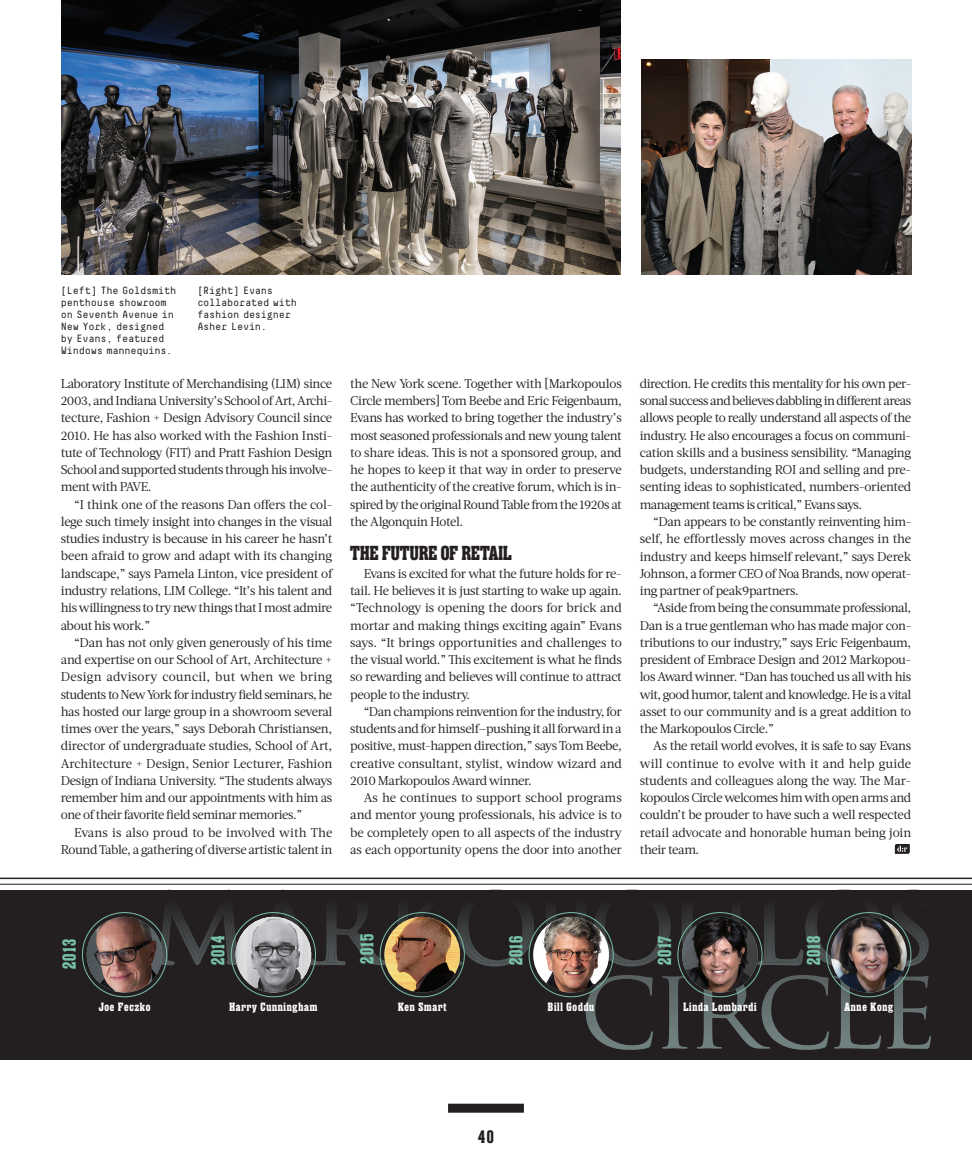
<style>
.page{position:relative;width:972px;height:1175px;background:#fff}
.page>*{position:absolute;margin:0;border:0;box-sizing:border-box;transform-origin:0 0}
.t1{font:700 20.25px "Rama Slab E";letter-spacing:.005em;color:#231f20}
.t2{font:700 18.75px "Rama Slab E";letter-spacing:.065em;color:#79c1a9}
.t3{font:700 18px "Rama Slab E";color:#231f20}
.t4{font:12.75px/17.2px "Acta";letter-spacing:-.03em;color:#231f20;text-align:justify}
.t5{font:700 12px "Rama Slab E";letter-spacing:.065em;color:#fff}
.t6{font:10.5px/12px "Decima Mono";letter-spacing:-.03em;color:#231f20}
</style>
<div class="page">
<div style="left:0;top:889px;width:972px;height:170px;background:#231f20"></div>
<svg style="left:152px;top:889px;width:435px;height:77px"></svg>
<svg style="left:593px;top:889px;width:154px;height:77px"></svg>
<svg style="left:756px;top:889px;width:127px;height:77px"></svg>
<svg style="left:890px;top:889px;width:39px;height:77px"></svg>
<svg style="left:586px;top:975px;width:67px;height:74px"></svg>
<svg style="left:662px;top:976px;width:25px;height:72px"></svg>
<svg style="left:695px;top:975px;width:236px;height:74px"></svg>
<hr style="left:0;top:877px;width:972px;height:2px;background:#231f20">
<hr style="left:0;top:883px;width:972px;height:1px;background:#231f20">
<div style="left:448px;top:1103px;width:76px;height:9px;background:#231f20"></div>
<img style="left:87px;top:917px;width:75px;height:75px;border-radius:38px">
<img style="left:236px;top:917px;width:75px;height:75px;border-radius:38px">
<img style="left:384px;top:917px;width:76px;height:75px;border-radius:38px">
<img style="left:533px;top:917px;width:76px;height:75px;border-radius:38px">
<img style="left:831px;top:917px;width:76px;height:75px;border-radius:38px">
<img style="left:682px;top:917px;width:76px;height:75px;border-radius:38px">
<svg style="left:895px;top:844px;width:15px;height:9px"></svg>
<img style="left:62px;top:0;width:559px;height:274px">
<img style="left:641px;top:59px;width:270px;height:215px">
<p class="t6" style="left:61px;top:284px;width:117px">[Left] The Goldsmith penthouse showroom on Seventh Avenue in<br>New York, designed by Evans, featured<br>Windows mannequins.</p>
<p class="t6" style="left:197px;top:284px;width:101px">[Right] Evans collaborated with fashion designer<br>Asher Levin.</p>
<p class="t4" style="left:61px;top:375px;width:273px">Laboratory Institute of Merchandising (LIM) since 2003, and Indiana University’s School of Art, Archi&shy;tecture, Fashion + Design Advisory Council since 2010. He has also worked with the Fashion Insti&shy;tute of Technology (FIT) and Pratt Fashion Design School and supported students through his involve&shy;ment with PAVE.</p>
<p class="t4" style="left:61px;top:496px;width:273px;text-indent:14px">“I think one of the reasons Dan offers the col&shy;lege such timely insight into changes in the visual studies industry is because in his career he hasn’t been afraid to grow and adapt with its changing landscape,” says Pamela Linton, vice president of industry relations, LIM College. “It’s his talent and his willingness to try new things that I most admire about his work.”</p>
<p class="t4" style="left:61px;top:634px;width:273px;text-indent:14px">“Dan has not only given generously of his time and expertise on our School of Art, Architecture + Design advisory council, but when we bring students to New York for industry field seminars, he has hosted our large group in a showroom several times over the years,” says Deborah Christiansen, director of undergraduate studies, School of Art, Architecture + Design, Senior Lecturer, Fashion Design of Indiana University. “The students always remember him and our appointments with him as one of their favorite field seminar memories.”</p>
<p class="t4" style="left:61px;top:823px;width:273px;text-align:right">Evans is also proud to be involved with The<br>Round Table, a gathering of diverse artistic talent in</p>
<p class="t4" style="left:350px;top:375px;width:273px">the New York scene. Together with [Markopoulos Circle members] Tom Beebe and Eric Feigenbaum, Evans has worked to bring together the industry’s most seasoned professionals and new young talent to share ideas. This is not a sponsored group, and he hopes to keep it that way in order to preserve the authenticity of the creative forum, which is in&shy;spired by the original Round Table from the 1920s at the Algonquin Hotel.</p>
<h1 class="t1" style="left:350px;top:542px;width:163px">THE FUTURE OF RETAIL</h1>
<p class="t4" style="left:350px;top:565px;width:273px;text-indent:14px">Evans is excited for what the future holds for re&shy;tail. He believes it is just starting to wake up again. “Technology is opening the doors for brick and mortar and making things exciting again” Evans says. “It brings opportunities and challenges to the visual world.” This excitement is what he finds so rewarding and believes will continue to attract people to the industry.</p>
<p class="t4" style="left:350px;top:703px;width:273px;text-indent:14px">“Dan champions reinvention for the industry, for students and for himself—pushing it all forward in a positive, must-happen direction,” says Tom Beebe, creative consultant, stylist, window wizard and 2010 Markopoulos Award winner.</p>
<p class="t4" style="left:350px;top:789px;width:273px;text-indent:14px">As he continues to support school programs and mentor young professionals, his advice is to be completely open to all aspects of the industry as each opportunity opens the door into another</p>
<p class="t4" style="left:640px;top:375px;width:273px">direction. He credits this mentality for his own per&shy;sonal success and believes dabbling in different areas allows people to really understand all aspects of the industry. He also encourages a focus on communi&shy;cation skills and a business sensibility. “Managing budgets, understanding ROI and selling and pre&shy;senting ideas to sophisticated, numbers-oriented management teams is critical,” Evans says.</p>
<p class="t4" style="left:640px;top:513px;width:273px;text-indent:14px">“Dan appears to be constantly reinventing him&shy;self, he effortlessly moves across changes in the industry and keeps himself relevant,” says Derek Johnson, a former CEO of Noa Brands, now operat&shy;ing partner of peak9partners.</p>
<p class="t4" style="left:640px;top:599px;width:273px;text-indent:14px">“Aside from being the consummate professional, Dan is a true gentleman who has made major con&shy;tributions to our industry,” says Eric Feigenbaum, president of Embrace Design and 2012 Markopou&shy;los Award winner. “Dan has touched us all with his wit, good humor, talent and knowledge. He is a vital asset to our community and is a great addition to the Markopoulos Circle.”</p>
<p class="t4" style="left:640px;top:737px;width:273px;text-indent:14px">As the retail world evolves, it is safe to say Evans will continue to evolve with it and help guide students and colleagues along the way. The Mar&shy;kopoulos Circle welcomes him with open arms and couldn’t be prouder to have such a well respected retail advocate and honorable human being join their team.</p>
<h2 class="t2" style="left:59px;top:969px;width:31px;rotate:-90deg">2013</h2>
<p class="t5" style="left:99px;top:1000px;width:53px">Joe Feczko</p>
<h2 class="t2" style="left:207px;top:965px;width:31px;rotate:-90deg">2014</h2>
<p class="t5" style="left:230px;top:1000px;width:89px">Harry Cunningham</p>
<h2 class="t2" style="left:356px;top:963px;width:31px;rotate:-90deg">2015</h2>
<p class="t5" style="left:398px;top:1000px;width:50px">Ken Smart</p>
<h2 class="t2" style="left:505px;top:965px;width:31px;rotate:-90deg">2016</h2>
<p class="t5" style="left:548px;top:1000px;width:48px">Bill Goddu</p>
<h2 class="t2" style="left:654px;top:965px;width:31px;rotate:-90deg">2017</h2>
<p class="t5" style="left:683px;top:1000px;width:75px">Linda Lombardi</p>
<h2 class="t2" style="left:803px;top:965px;width:31px;rotate:-90deg">2018</h2>
<p class="t5" style="left:844px;top:1000px;width:50px">Anne Kong</p>
<h3 class="t3" style="left:478px;top:1126px;width:17px">40</h3>
</div>
